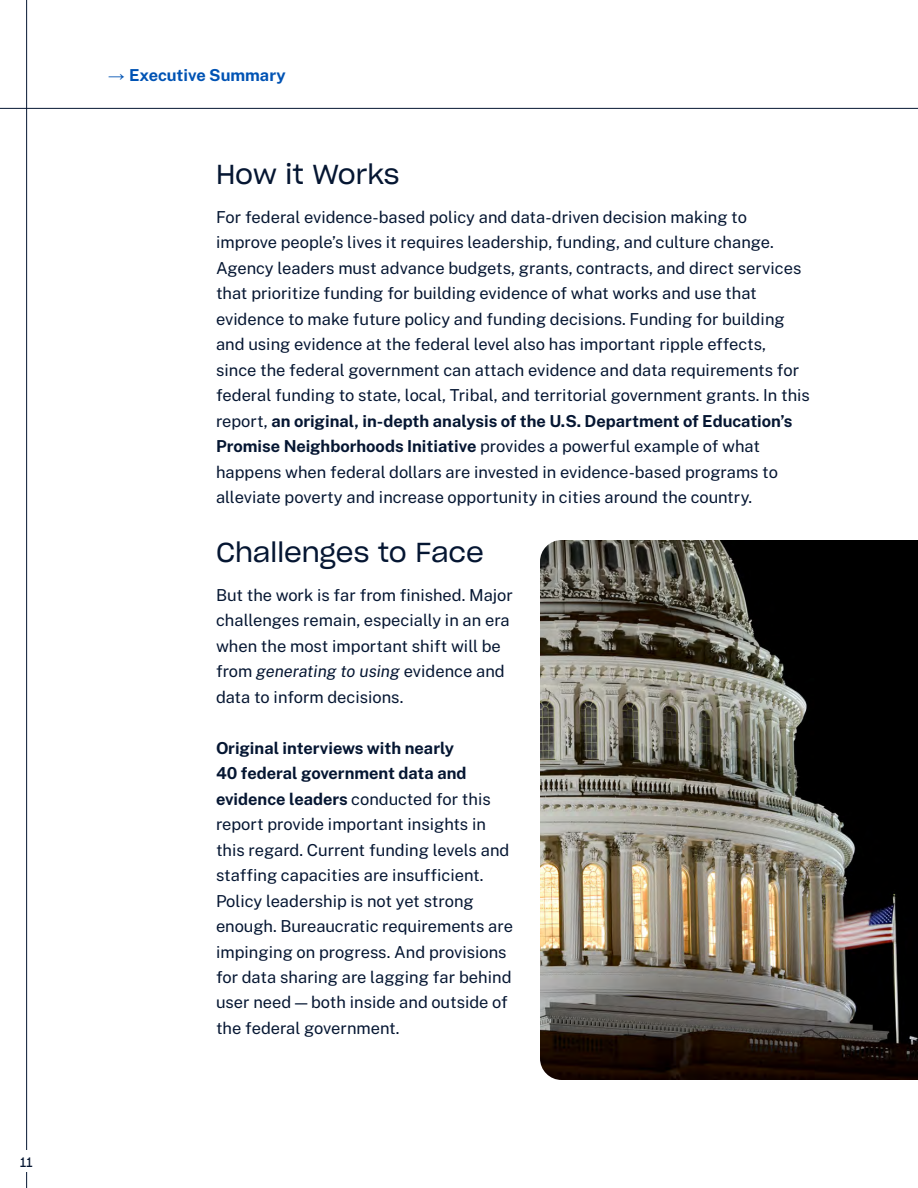
<style>
.page{position:relative;width:918px;height:1188px;background:#fff}
.page>*{position:absolute;margin:0;border:0;box-sizing:border-box;transform-origin:0 0}
.t1{font:27px "Sharp Grotesk Book 20";color:#051632}
.t2{font:16.5px/25.5px "Public Sans";color:#051632}
.t3{font:700 16.5px "Public Sans";color:#0053b4}
.t4{font:13.5px "Sharp Grotesk Book 20";color:#051632}
.s1{font-family:"Arial"}
.s2{font-weight:700}
.s3{font-style:italic}
</style>
<div class="page">
<hr style="left:0;top:108px;width:918px;height:1px;background:#051632">
<hr style="left:26px;top:0;width:1px;height:1188px;background:#051632">
<div style="left:0;top:1150px;width:53px;height:22px;background:#fff"></div>
<img style="left:540px;top:540px;width:378px;height:540px">
<p class="t4" style="left:20px;top:1151px;width:14px">11</p>
<p class="t3" style="left:108px;top:63px;width:179px"><span class="s1">→</span> Executive Summary</p>
<h1 class="t1" style="left:216px;top:152px;width:185px">How it Works</h1>
<p class="t2" style="left:216px;top:203px;width:595px">For federal evidence-based policy and data-driven decision making to improve people’s lives it requires leadership, funding, and culture change.<br>Agency leaders must advance budgets, grants, contracts, and direct services that prioritize funding for building evidence of what works and use that evidence to make future policy and funding decisions. Funding for building and using evidence at the federal level also has important ripple effects, since the federal government can attach evidence and data requirements for federal funding to state, local, Tribal, and territorial government grants. In this report, <span class="s2">an original, in-depth analysis of the U.S. Department of Education’s Promise Neighborhoods Initiative</span> provides a powerful example of what happens when federal dollars are invested in evidence-based programs to alleviate poverty and increase opportunity in cities around the country.</p>
<h1 class="t1" style="left:216px;top:530px;width:270px">Challenges to Face</h1>
<p class="t2" style="left:216px;top:581px;width:298px">But the work is far from finished. Major challenges remain, especially in an era when the most important shift will be from <span class="s3">generating to using</span> evidence and data to inform decisions.</p>
<p class="t2" style="left:216px;top:734px;width:299px"><span class="s2">Original interviews with nearly<br>40 federal government data and evidence leaders</span> conducted for this report provide important insights in this regard. Current funding levels and staffing capacities are insufficient.<br>Policy leadership is not yet strong enough. Bureaucratic requirements are impinging on progress. And provisions for data sharing are lagging far behind user need — both inside and outside of the federal government.</p>
</div>
